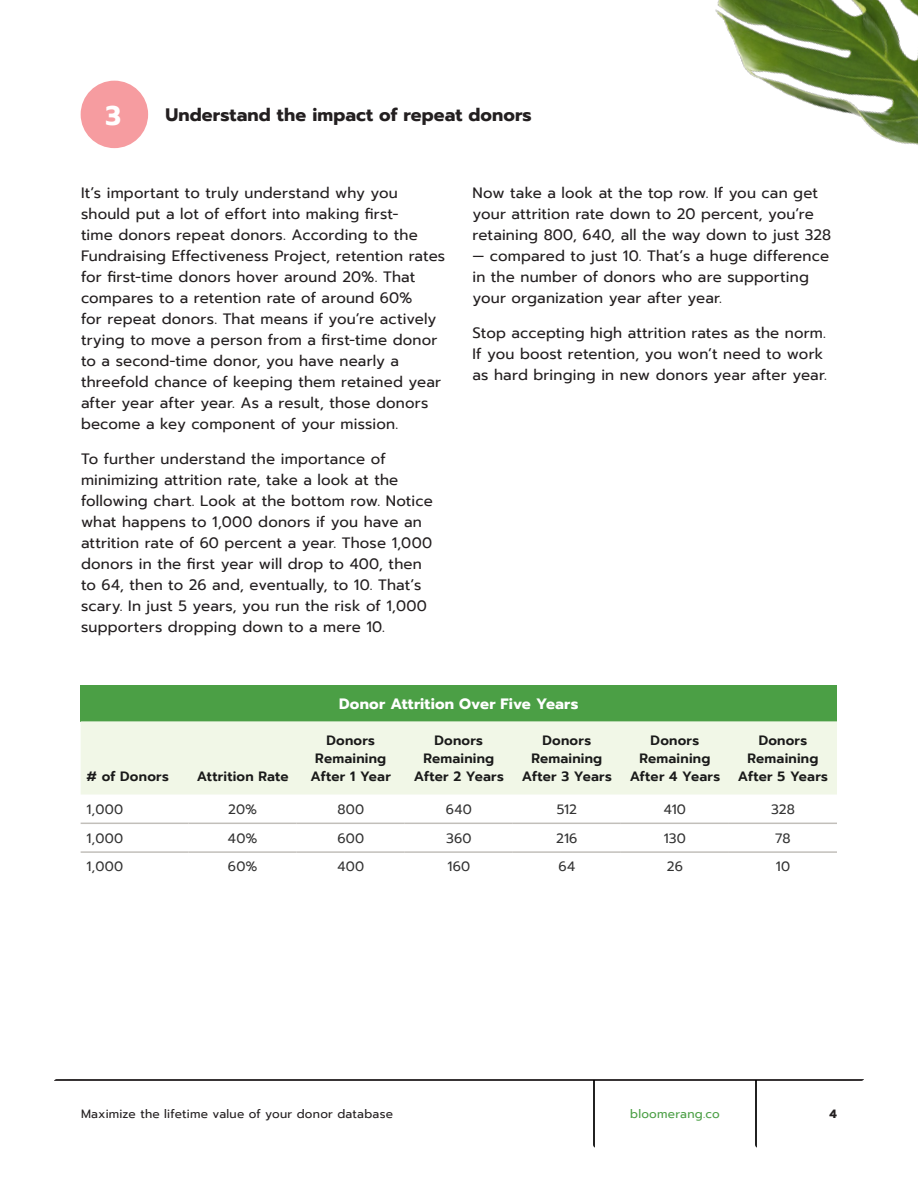
<style>
.page{position:relative;width:918px;height:1188px;background:#fff}
.page>*{position:absolute;margin:0;border:0;box-sizing:border-box;transform-origin:0 0}
.t1{font:700 27px "Prompt";color:#fff}
.t2{font:700 18px "Prompt";letter-spacing:.005em;color:#231f20}
.t3{font:15px/21px "Prompt";letter-spacing:.01em;color:#231f20}
.t4{font:700 15px "Prompt";letter-spacing:.01em;color:#fff}
.t5{font:600 13.5px/18px "Prompt";letter-spacing:.015em;color:#1a1a1a;text-align:center}
.t6{font:13.5px "Prompt";letter-spacing:.02em;color:#333}
.t7{font:12px "Prompt";letter-spacing:.02em;color:#231f20}
.t8{font:12px "Prompt";letter-spacing:.02em;color:#4b9f45}
.t9{font:700 12px "Prompt";color:#231f20}
</style>
<div class="page">
<img style="left:715px;top:0;width:203px;height:145px">
<svg style="left:54px;top:1079px;width:810px;height:69px"></svg>
<div style="left:81px;top:81px;width:67px;height:67px;background:#f69ca0;border-radius:50%"></div>
<div style="left:81px;top:685px;width:756px;height:36px;background:#4b9f45"></div>
<div style="left:81px;top:721px;width:756px;height:74px;background:#f1f7e7"></div>
<hr style="left:81px;top:823px;width:108px;height:1px;background:#c2bfba">
<hr style="left:189px;top:823px;width:108px;height:1px;background:#c2bfba">
<hr style="left:297px;top:823px;width:108px;height:1px;background:#c2bfba">
<hr style="left:405px;top:823px;width:108px;height:1px;background:#c2bfba">
<hr style="left:513px;top:823px;width:108px;height:1px;background:#c2bfba">
<hr style="left:621px;top:823px;width:108px;height:1px;background:#c2bfba">
<hr style="left:729px;top:823px;width:108px;height:1px;background:#c2bfba">
<hr style="left:81px;top:851px;width:108px;height:2px;background:#c2bfba">
<hr style="left:189px;top:851px;width:108px;height:2px;background:#c2bfba">
<hr style="left:297px;top:851px;width:108px;height:2px;background:#c2bfba">
<hr style="left:405px;top:851px;width:108px;height:2px;background:#c2bfba">
<hr style="left:513px;top:851px;width:108px;height:2px;background:#c2bfba">
<hr style="left:621px;top:851px;width:108px;height:2px;background:#c2bfba">
<hr style="left:729px;top:851px;width:108px;height:2px;background:#c2bfba">
<h1 class="t1" style="left:106px;top:95px;width:17px">3</h1>
<p class="t2" style="left:165px;top:101px;width:368px">Understand the impact of repeat donors</p>
<p class="t3" style="left:81px;top:183px;width:366px">It’s important to truly understand why you should put a lot of effort into making first-<br>time donors repeat donors. According to the Fundraising Effectiveness Project, retention rates for first-time donors hover around 20%. That compares to a retention rate of around 60%<br>for repeat donors. That means if you’re actively trying to move a person from a first-time donor to a second-time donor, you have nearly a threefold chance of keeping them retained year after year after year. As a result, those donors become a key component of your mission.</p>
<p class="t3" style="left:81px;top:448px;width:353px">To further understand the importance of minimizing attrition rate, take a look at the following chart. Look at the bottom row. Notice what happens to 1,000 donors if you have an attrition rate of 60 percent a year. Those 1,000 donors in the first year will drop to 400, then to 64, then to 26 and, eventually, to 10. That’s scary. In just 5 years, you run the risk of 1,000 supporters dropping down to a mere 10.</p>
<p class="t3" style="left:472px;top:183px;width:360px">Now take a look at the top row. If you can get your attrition rate down to 20 percent, you’re retaining 800, 640, all the way down to just 328</p>
<p class="t3" style="left:472px;top:246px;width:358px">— compared to just 10. That’s a huge difference in the number of donors who are supporting your organization year after year.</p>
<p class="t3" style="left:472px;top:322px;width:356px">Stop accepting high attrition rates as the norm.<br>If you boost retention, you won’t need to work as hard bringing in new donors year after year.</p>
<p class="t5" style="left:87px;top:767px;width:84px"># of Donors</p>
<p class="t5" style="left:197px;top:767px;width:93px">Attrition Rate</p>
<p class="t4" style="left:339px;top:692px;width:240px">Donor Attrition Over Five Years</p>
<p class="t5" style="left:311px;top:731px;width:82px">Donors<br>Remaining<br>After 1 Year</p>
<p class="t5" style="left:414px;top:731px;width:92px">Donors<br>Remaining<br>After 2 Years</p>
<p class="t5" style="left:522px;top:731px;width:92px">Donors<br>Remaining<br>After 3 Years</p>
<p class="t5" style="left:630px;top:731px;width:92px">Donors<br>Remaining<br>After 4 Years</p>
<p class="t5" style="left:738px;top:731px;width:92px">Donors<br>Remaining<br>After 5 Years</p>
<p class="t6" style="left:87px;top:800px;width:38px">1,000</p>
<p class="t6" style="left:228px;top:800px;width:30px">20%</p>
<p class="t6" style="left:337px;top:800px;width:28px">800</p>
<p class="t6" style="left:446px;top:800px;width:27px">640</p>
<p class="t6" style="left:557px;top:800px;width:22px">512</p>
<p class="t6" style="left:664px;top:800px;width:24px">410</p>
<p class="t6" style="left:771px;top:800px;width:25px">328</p>
<p class="t6" style="left:87px;top:828px;width:38px">1,000</p>
<p class="t6" style="left:228px;top:828px;width:31px">40%</p>
<p class="t6" style="left:337px;top:828px;width:28px">600</p>
<p class="t6" style="left:446px;top:828px;width:27px">360</p>
<p class="t6" style="left:556px;top:828px;width:23px">216</p>
<p class="t6" style="left:664px;top:828px;width:24px">130</p>
<p class="t6" style="left:775px;top:828px;width:17px">78</p>
<p class="t6" style="left:87px;top:857px;width:38px">1,000</p>
<p class="t6" style="left:228px;top:857px;width:31px">60%</p>
<p class="t6" style="left:337px;top:857px;width:28px">400</p>
<p class="t6" style="left:447px;top:857px;width:24px">160</p>
<p class="t6" style="left:559px;top:857px;width:18px">64</p>
<p class="t6" style="left:667px;top:857px;width:18px">26</p>
<p class="t6" style="left:776px;top:857px;width:16px">10</p>
<p class="t7" style="left:81px;top:1106px;width:314px">Maximize the lifetime value of your donor database</p>
<p class="t8" style="left:630px;top:1106px;width:91px">bloomerang.co</p>
<p class="t9" style="left:830px;top:1105px;width:9px">4</p>
</div>
